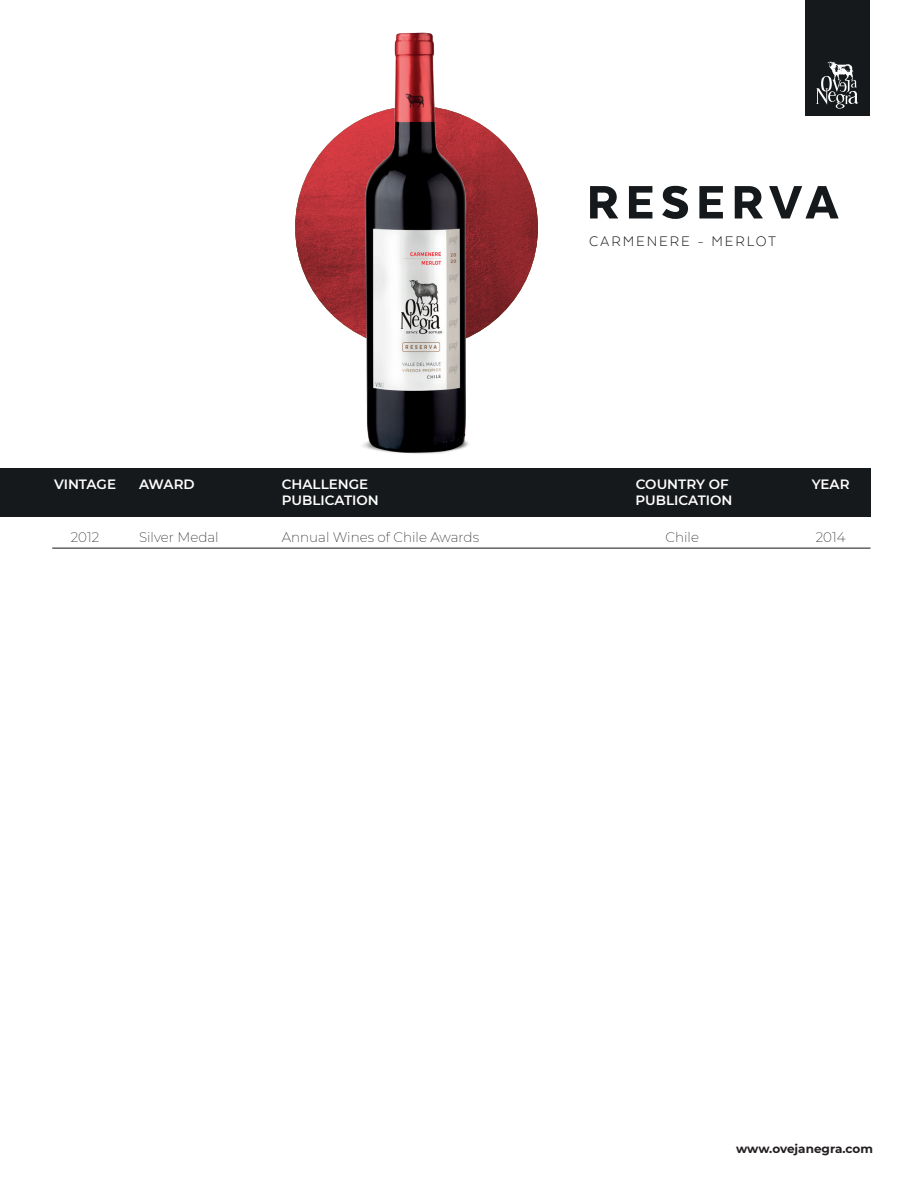
<style>
.page{position:relative;width:918px;height:1188px;background:#fff}
.page>*{position:absolute;margin:0;border:0;box-sizing:border-box;transform-origin:0 0}
.t1{font:900 54px "Texta";letter-spacing:.12em;color:#16191b}
.t2{font:300 15.9px "Texta";letter-spacing:.12em;color:#16191b}
.t3{font:600 13.5px "Montserrat";color:#fff}
.t4{font:200 13.5px "Montserrat";color:#231f20}
.t5{font:700 12px "Montserrat";color:#231f20}
</style>
<div class="page">
<div style="left:0;top:468px;width:871px;height:49px;background:#16191b"></div>
<hr style="left:52px;top:548px;width:819px;height:1px;background:#231f20">
<div style="left:805px;top:0;width:64px;height:116px;background:#16191b"></div>
<svg style="left:816px;top:76px;width:42px;height:33px"></svg>
<img style="left:825px;top:61px;width:33px;height:22px">
<svg style="left:295px;top:150px;width:243px;height:155px"></svg>
<img style="left:323px;top:32px;width:187px;height:422px">
<h1 class="t1" style="left:587px;top:174px;width:253px">RESERVA</h1>
<p class="t2" style="left:589px;top:233px;width:189px">CARMENERE - MERLOT</p>
<p class="t3" style="left:54px;top:474px;width:63px">VINTAGE</p>
<p class="t3" style="left:139px;top:474px;width:57px">AWARD</p>
<p class="t3" style="left:282px;top:474px;width:88px">CHALLENGE</p>
<p class="t3" style="left:636px;top:474px;width:95px">COUNTRY OF</p>
<p class="t3" style="left:812px;top:474px;width:39px">YEAR</p>
<p class="t3" style="left:282px;top:491px;width:98px">PUBLICATION</p>
<p class="t3" style="left:636px;top:491px;width:98px">PUBLICATION</p>
<p class="t4" style="left:71px;top:529px;width:30px">2012</p>
<p class="t4" style="left:139px;top:529px;width:81px">Silver Medal</p>
<p class="t4" style="left:282px;top:529px;width:199px">Annual Wines of Chile Awards</p>
<p class="t4" style="left:665px;top:529px;width:35px">Chile</p>
<p class="t4" style="left:816px;top:529px;width:31px">2014</p>
<p class="t5" style="left:736px;top:1140px;width:138px">www.ovejanegra.com</p>
</div>
